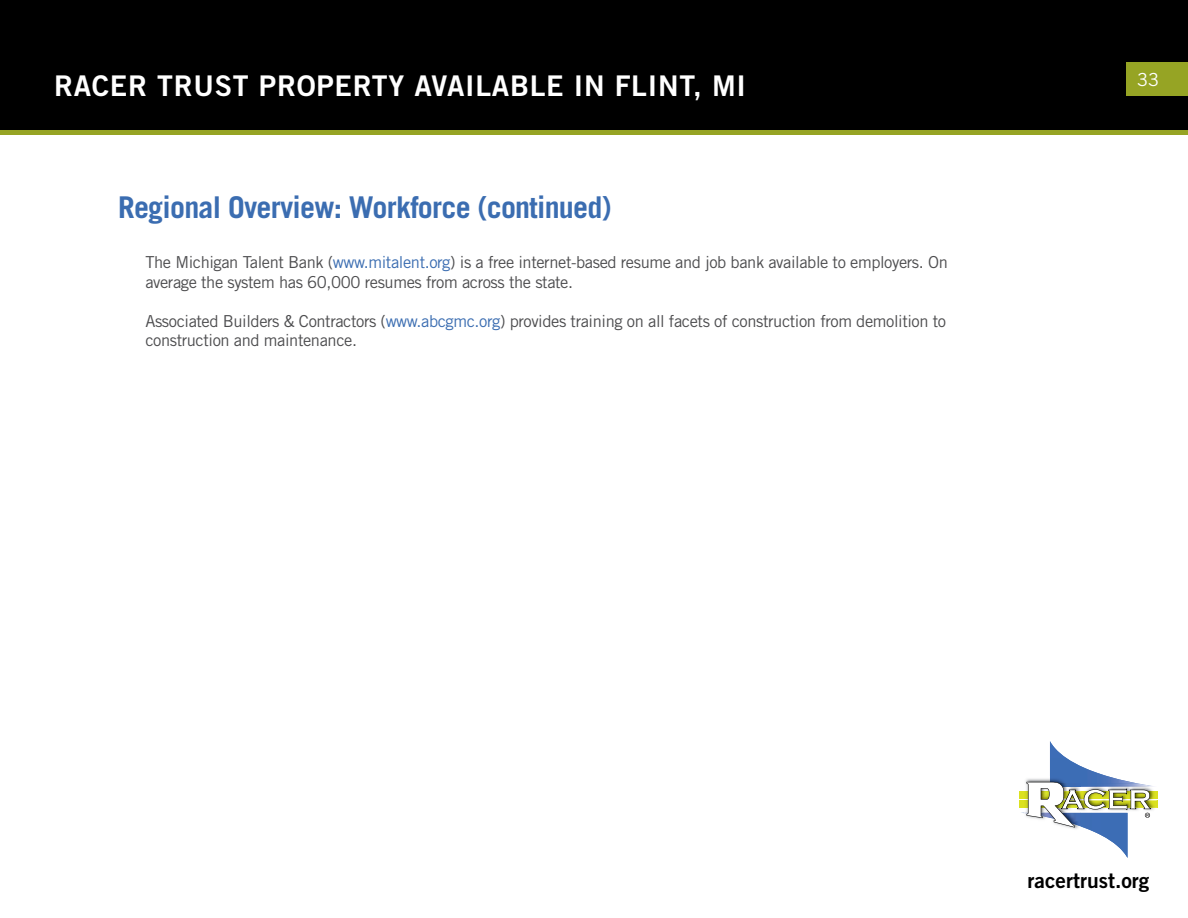
<style>
.page{position:relative;width:1188px;height:918px;background:#fff}
.page>*{position:absolute;margin:0;border:0;box-sizing:border-box;transform-origin:0 0}
.t1{font:700 30px "Trade Gothic LT Std";letter-spacing:-.025em;color:#3b6db1}
.t2{font:28.5px "Trade Gothic LT Std Bd 2";letter-spacing:.025em;color:#fff}
.t3{font:21px "Trade Gothic LT Std Bd 2";color:#000}
.t4{font:18px "Trade Gothic LT Std";color:#fff}
.t5{font:16.5px/19.5px "Trade Gothic LT Std";letter-spacing:-.025em;color:#4d4d4f}
.s1{color:#3b6db1}
</style>
<div class="page">
<div style="left:1px;top:1px;width:1186px;height:131px;background:#000"></div>
<div style="left:0;top:0;width:1188px;height:133px;border:2px solid #000"></div>
<div style="left:1126px;top:62px;width:62px;height:34px;background:#96a424"></div>
<div style="left:0;top:130px;width:1188px;height:5px;background:#96a424"></div>
<div style="left:1019px;top:791px;width:139px;height:7px;background:#dbe120"></div>
<div style="left:1019px;top:801px;width:139px;height:7px;background:#dbe120"></div>
<svg style="left:1021px;top:741px;width:137px;height:117px"></svg>
<h2 class="t2" style="left:54px;top:68px;width:694px">RACER TRUST PROPERTY AVAILABLE IN FLINT, MI</h2>
<h1 class="t1" style="left:118px;top:189px;width:495px">Regional Overview: Workforce (continued)</h1>
<p class="t5" style="left:145px;top:253px;width:804px">The Michigan Talent Bank (<span class="s1">www.mitalent.org</span>) is a free internet-based resume and job bank available to employers. On average the system has 60,000 resumes from across the state.</p>
<p class="t5" style="left:145px;top:311px;width:802px">Associated Builders &amp; Contractors (<span class="s1">www.abcgmc.org</span>) provides training on all facets of construction from demolition to construction and maintenance.</p>
<p class="t4" style="left:1137px;top:68px;width:23px">33</p>
<p class="t3" style="left:1028px;top:867px;width:123px">racertrust.org</p>
</div>
